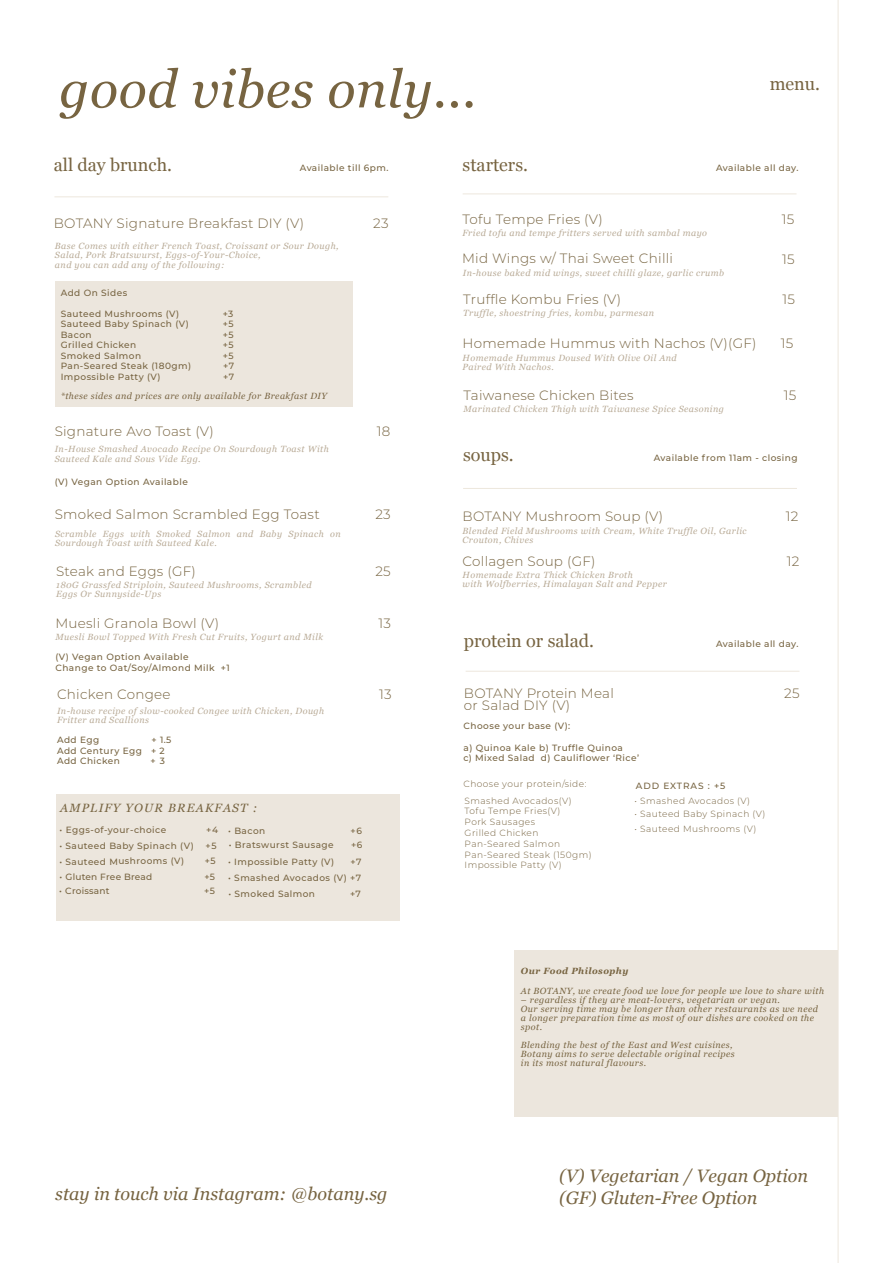
<style>
.page{position:relative;width:893px;height:1263px;background:#fff}
.page>*{position:absolute;margin:0;border:0;box-sizing:border-box;transform-origin:0 0}
.t1{font:italic 52.5px "Georgia";letter-spacing:.01em;color:#776441}
.t2{font:italic 18px "Georgia";color:#776441}
.t3{font:18px "Georgia";color:#776441}
.t4{font:300 13.5px/12px "Montserrat";letter-spacing:.02em;color:#776441}
.t5{font:300 13.5px "Montserrat";letter-spacing:.02em;color:#786442}
.t6{font:italic 12px "Georgia";letter-spacing:.1em;color:#776441}
.t7{font:italic 9px/9px "Georgia";letter-spacing:.05em;color:#b9ab97}
.t8{font:500 9px/10.8px "Montserrat";letter-spacing:.05em;color:#776441}
.t9{font:italic 9px/9px "Georgia";letter-spacing:.05em;color:#776441}
.t10{font:300 9px/10.8px "Montserrat";letter-spacing:.05em;color:#776441}
.t11{font:italic 9px "Georgia";letter-spacing:.05em;color:#786442}
.t12{font:500 9px "Montserrat";letter-spacing:.025em;color:#776441}
.t13{font:500 9px "Montserrat";letter-spacing:.05em;color:#786442}
.t14{font:italic 700 9px "Georgia";letter-spacing:.05em;color:#776441}
.t15{font:500 9px "Montserrat";letter-spacing:.1em;color:#776441}
</style>
<div class="page">
<div style="left:55px;top:281px;width:298px;height:126px;background:#ece6dd"></div>
<hr style="left:466px;top:671px;width:333px;height:1px;background:#ede7dd">
<hr style="left:54px;top:196px;width:334px;height:1px;background:#ede7dd">
<hr style="left:463px;top:194px;width:333px;height:1px;background:#ede7dd">
<div style="left:56px;top:795px;width:344px;height:126px;background:#ece6dd"></div>
<hr style="left:463px;top:488px;width:334px;height:1px;background:#ede7dd">
<hr style="left:838px;top:0;width:1px;height:1263px;background:#ede7dd">
<div style="left:514px;top:950px;width:324px;height:167px;background:#ece6dd"></div>
<h1 class="t1" style="left:59px;top:51px;width:419px">good vibes only...</h1>
<h2 class="t3" style="left:770px;top:71px;width:52px">menu.</h2>
<h2 class="t3" style="left:54px;top:152px;width:120px">all day brunch.</h2>
<p class="t8" style="left:300px;top:162px;width:90px">Available till 6pm.</p>
<h3 class="t4" style="left:54px;top:217px;width:252px">BOTANY Signature Breakfast DIY (V)</h3>
<p class="t7" style="left:55px;top:241px;width:285px">Base Comes with either French Toast, Croissant or Sour Dough,<br>Salad, Pork Bratswurst, Eggs-of-Your-Choice,</p>
<p class="t7" style="left:55px;top:260px;width:171px">and you can add any of the following:</p>
<p class="t8" style="left:61px;top:287px;width:68px">Add On Sides</p>
<p class="t8" style="left:61px;top:308px;width:120px">Sauteed Mushrooms (V)</p>
<p class="t8" style="left:223px;top:308px;width:12px">+3</p>
<p class="t8" style="left:61px;top:318px;width:130px">Sauteed Baby Spinach (V)</p>
<p class="t8" style="left:223px;top:318px;width:12px">+5</p>
<p class="t8" style="left:61px;top:329px;width:32px">Bacon</p>
<p class="t8" style="left:223px;top:329px;width:12px">+5</p>
<p class="t8" style="left:61px;top:339px;width:77px">Grilled Chicken</p>
<p class="t8" style="left:223px;top:339px;width:12px">+5</p>
<p class="t8" style="left:61px;top:350px;width:82px">Smoked Salmon</p>
<p class="t8" style="left:223px;top:350px;width:12px">+5</p>
<p class="t8" style="left:61px;top:360px;width:132px">Pan-Seared Steak (180gm)</p>
<p class="t8" style="left:223px;top:360px;width:12px">+7</p>
<p class="t8" style="left:61px;top:371px;width:101px">Impossible Patty (V)</p>
<p class="t8" style="left:223px;top:371px;width:12px">+7</p>
<p class="t11" style="left:61px;top:389px;width:268px">*these sides and prices are only available for Breakfast DIY</p>
<h3 class="t4" style="left:55px;top:425px;width:161px">Signature Avo Toast (V)</h3>
<p class="t7" style="left:55px;top:443px;width:276px;line-height:10.5px">In-House Smashed Avocado Recipe On Sourdough Toast With<br>Sauteed Kale and Sous Vide Egg.</p>
<p class="t8" style="left:55px;top:476px;width:135px">(V) Vegan Option Available</p>
<h3 class="t4" style="left:55px;top:507px;width:266px">Smoked Salmon Scrambled Egg Toast</h3>
<p class="t7" style="left:55px;top:529px;width:287px">Scramble Eggs with Smoked Salmon and Baby Spinach on<br>Sourdough Toast with Sauteed Kale.</p>
<h3 class="t4" style="left:56px;top:564px;width:141px">Steak and Eggs (GF)</h3>
<p class="t7" style="left:56px;top:580px;width:257px">180G Grassfed Striploin, Sauteed Mushrooms, Scrambled<br>Eggs Or Sunnyside-Ups</p>
<h3 class="t5" style="left:55px;top:614px;width:165px">Muesli Granola Bowl (V)</h3>
<p class="t7" style="left:55px;top:632px;width:269px">Muesli Bowl Topped With Fresh Cut Fruits, Yogurt and Milk</p>
<p class="t8" style="left:55px;top:651px;width:176px">(V) Vegan Option Available<br>Change to Oat/Soy/Almond Milk +1</p>
<h3 class="t4" style="left:57px;top:688px;width:115px">Chicken Congee</h3>
<p class="t7" style="left:57px;top:706px;width:269px">In-house recipe of slow-cooked Congee with Chicken, Dough<br>Fritter and Scallions</p>
<p class="t8" style="left:57px;top:734px;width:44px">Add Egg</p>
<p class="t8" style="left:57px;top:734px;width:116px;text-indent:94px">+ 1.5<br>Add Century Egg + 2<br>Add Chicken</p>
<p class="t8" style="left:151px;top:755px;width:16px">+ 3</p>
<h3 class="t4" style="left:373px;top:217px;width:17px">23</h3>
<h3 class="t4" style="left:377px;top:425px;width:15px">18</h3>
<h3 class="t4" style="left:375px;top:508px;width:17px">23</h3>
<h3 class="t4" style="left:375px;top:564px;width:17px">25</h3>
<h3 class="t4" style="left:379px;top:616px;width:14px">13</h3>
<h3 class="t4" style="left:379px;top:688px;width:14px">13</h3>
<h3 class="t6" style="left:60px;top:799px;width:199px">AMPLIFY YOUR BREAKFAST :</h3>
<p class="t13" style="left:60px;top:824px;width:108px">• Eggs-of-your-choice</p>
<p class="t13" style="left:206px;top:824px;width:13px">+4</p>
<p class="t8" style="left:228px;top:825px;width:39px">• Bacon</p>
<p class="t8" style="left:351px;top:825px;width:13px">+6</p>
<p class="t8" style="left:229px;top:839px;width:106px">• Bratswurst Sausage</p>
<p class="t8" style="left:351px;top:839px;width:13px">+6</p>
<p class="t8" style="left:59px;top:840px;width:136px">• Sauteed Baby Spinach (V)</p>
<p class="t8" style="left:206px;top:840px;width:12px">+5</p>
<p class="t8" style="left:59px;top:856px;width:126px;rotate:-1deg">• Sauteed Mushrooms (V)</p>
<p class="t8" style="left:228px;top:856px;width:107px">• Impossible Patty (V)</p>
<p class="t8" style="left:351px;top:856px;width:12px">+7</p>
<p class="t8" style="left:228px;top:872px;width:135px">• Smashed Avocados (V) +7</p>
<p class="t12" style="left:59px;top:871px;width:94px">• Gluten Free Bread</p>
<p class="t8" style="left:204px;top:871px;width:12px">+5</p>
<p class="t12" style="left:59px;top:884px;width:52px">• Croissant</p>
<p class="t8" style="left:204px;top:885px;width:12px">+5</p>
<p class="t8" style="left:228px;top:888px;width:88px">• Smoked Salmon</p>
<p class="t8" style="left:350px;top:888px;width:12px">+7</p>
<h2 class="t3" style="left:463px;top:152px;width:67px">starters.</h2>
<p class="t8" style="left:716px;top:162px;width:84px">Available all day.</p>
<h3 class="t4" style="left:462px;top:212px;width:142px">Tofu Tempe Fries (V)</h3>
<h3 class="t4" style="left:782px;top:212px;width:14px">15</h3>
<p class="t7" style="left:462px;top:228px;width:246px">Fried tofu and tempe fritters served with sambal mayo</p>
<h3 class="t4" style="left:462px;top:252px;width:213px">Mid Wings w/ Thai Sweet Chilli</h3>
<p class="t7" style="left:463px;top:268px;width:263px">In-house baked mid wings, sweet chilli glaze, garlic crumb</p>
<h3 class="t4" style="left:782px;top:252px;width:14px">15</h3>
<h3 class="t4" style="left:463px;top:292px;width:159px">Truffle Kombu Fries (V)</h3>
<p class="t7" style="left:463px;top:308px;width:192px">Truffle, shoestring fries, kombu, parmesan</p>
<h3 class="t4" style="left:783px;top:292px;width:14px">15</h3>
<h3 class="t4" style="left:463px;top:337px;width:295px">Homemade Hummus with Nachos (V)(GF)</h3>
<p class="t7" style="left:463px;top:353px;width:216px">Homemade Hummus Doused With Olive Oil And<br>Paired With Nachos.</p>
<h3 class="t4" style="left:781px;top:337px;width:14px">15</h3>
<h3 class="t4" style="left:463px;top:388px;width:172px">Taiwanese Chicken Bites</h3>
<p class="t7" style="left:463px;top:404px;width:262px">Marinated Chicken Thigh with Taiwanese Spice Seasoning</p>
<h3 class="t4" style="left:784px;top:388px;width:14px">15</h3>
<h2 class="t3" style="left:463px;top:442px;width:52px">soups.</h2>
<p class="t8" style="left:654px;top:452px;width:145px">Available from 11am - closing</p>
<h3 class="t4" style="left:463px;top:510px;width:202px">BOTANY Mushroom Soup (V)</h3>
<p class="t7" style="left:463px;top:526px;width:285px">Blended Field Mushrooms with Cream, White Truffle Oil, Garlic<br>Crouton, Chives</p>
<h3 class="t4" style="left:463px;top:555px;width:134px">Collagen Soup (GF)</h3>
<p class="t7" style="left:463px;top:570px;width:206px">Homemade Extra Thick Chicken Broth<br>with Wolfberries, Himalayan Salt and Pepper</p>
<h3 class="t4" style="left:786px;top:510px;width:14px">12</h3>
<h3 class="t4" style="left:787px;top:555px;width:14px">12</h3>
<h2 class="t3" style="left:464px;top:628px;width:132px">protein or salad.</h2>
<p class="t8" style="left:716px;top:638px;width:84px">Available all day.</p>
<h3 class="t4" style="left:464px;top:686px;width:151px">BOTANY Protein Meal or Salad DIY (V)</h3>
<p class="t8" style="left:463px;top:720px;width:108px">Choose your base (V):</p>
<p class="t8" style="left:463px;top:742px;width:177px">a) Quinoa Kale b) Truffle Quinoa<br>c) Mixed Salad d) Cauliflower ‘Rice’</p>
<p class="t10" style="left:463px;top:775px;width:124px;line-height:16.6px">Choose your protein/side:<br>Smashed Avocados(V)</p>
<p class="t10" style="left:465px;top:805px;width:129px">Tofu Tempe Fries(V)<br>Pork Sausages<br>Grilled Chicken<br>Pan-Seared Salmon<br>Pan-Seared Steak (150gm)<br>Impossible Patty (V)</p>
<p class="t15" style="left:636px;top:780px;width:91px">ADD EXTRAS : +5</p>
<p class="t10" style="left:635px;top:823px;width:123px">• Sauteed Mushrooms (V)</p>
<p class="t10" style="left:635px;top:795px;width:117px">• Smashed Avocados (V)</p>
<p class="t10" style="left:635px;top:808px;width:132px">• Sauteed Baby Spinach (V)</p>
<h3 class="t4" style="left:784px;top:686px;width:17px">25</h3>
<p class="t14" style="left:521px;top:964px;width:109px">Our Food Philosophy</p>
<p class="t9" style="left:521px;top:986px;width:305px">At BOTANY, we create food we love for people we love to share with</p>
<p class="t9" style="left:521px;top:995px;width:298px">– regardless if they are meat-lovers, vegetarian or vegan.<br>Our serving time may be longer than other restaurants as we need a longer preparation time as most of our dishes are cooked on the spot.</p>
<p class="t9" style="left:521px;top:1040px;width:215px">Blending the best of the East and West cuisines,<br>Botany aims to serve delectable original recipes in its most natural flavours.</p>
<h2 class="t2" style="left:559px;top:1163px;width:250px">(V) Vegetarian / Vegan Option</h2>
<h2 class="t2" style="left:55px;top:1180px;width:334px">stay in touch via Instagram: @botany.sg</h2>
<h2 class="t2" style="left:559px;top:1185px;width:200px">(GF) Gluten-Free Option</h2>
</div>
